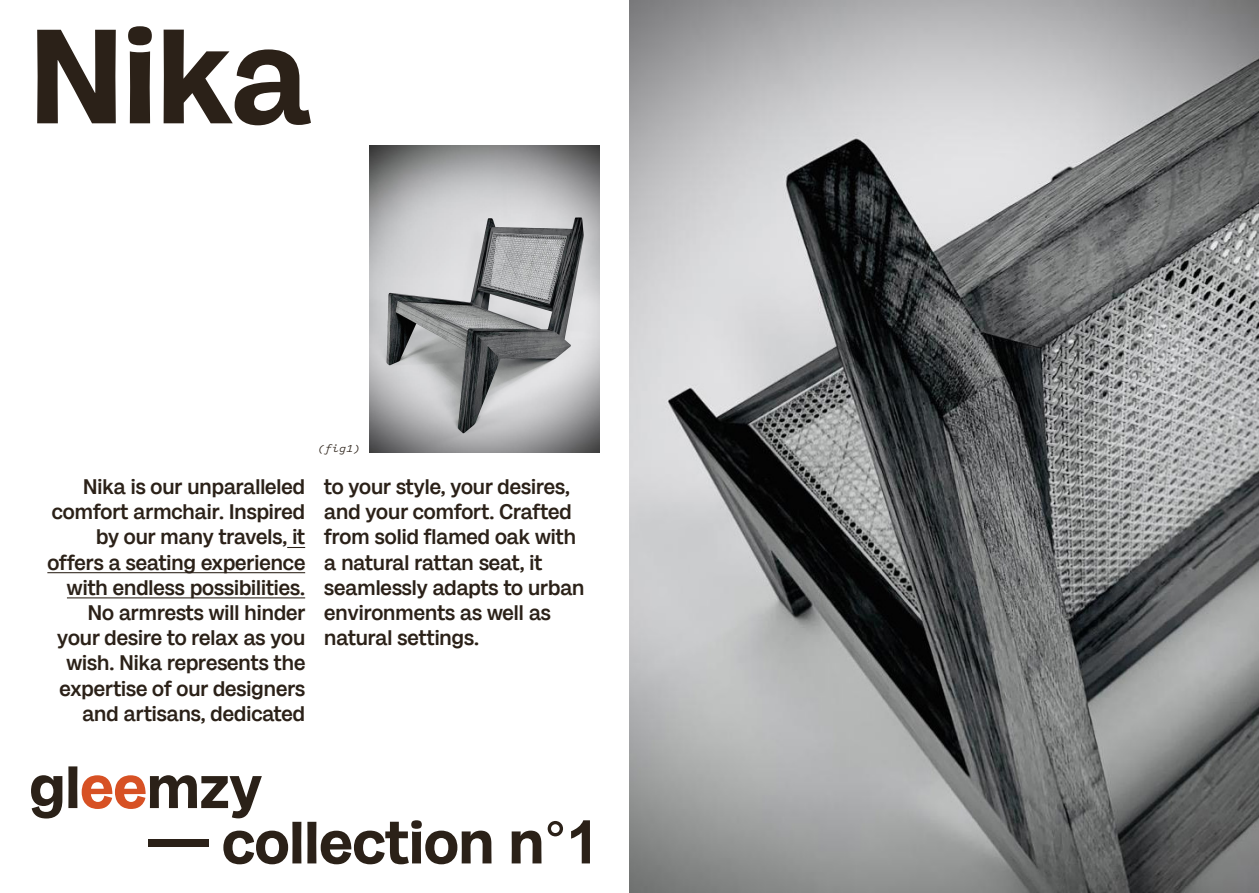
<style>
.page{position:relative;width:1259px;height:893px;background:#fff}
.page>*{position:absolute;margin:0;border:0;box-sizing:border-box;transform-origin:0 0}
.t1{font:700 135px "Milligram Trial";color:#2b2118}
.t2{font:700 60px "Milligram Trial";color:#2b2118}
.t3{font:500 21px/25.2px "Milligram Trial";color:#2b2118;text-align:right}
.t4{font:italic 12px "Logic Monospace";color:#2b2118}
.s1{color:#d75124}
.s2{font-family:"Arial"}
</style>
<div class="page">
<img style="left:369px;top:145px;width:231px;height:308px">
<svg style="left:287px;top:547px;width:18px;height:1px"></svg>
<hr style="left:47px;top:572px;width:258px;height:1px;background:#2b2118">
<hr style="left:67px;top:597px;width:238px;height:1px;background:#2b2118">
<img style="left:629px;top:0;width:630px;height:893px">
<p class="t1" style="left:30px;top:-17px;width:281px">Nika</p>
<p class="t4" style="left:317px;top:441px;width:45px">(fig1)</p>
<p class="t3" style="left:47px;top:472px;width:260px">Nika is our unparalleled comfort armchair. Inspired by our many travels, it offers a seating experience with endless possibilities.<br>No armrests will hinder your desire to relax as you wish. Nika represents the expertise of our designers and artisans, dedicated</p>
<p class="t3" style="left:324px;top:472px;width:262px;text-align:left">to your style, your desires, and your comfort. Crafted from solid flamed oak with a natural rattan seat, it seamlessly adapts to urban environments as well as natural settings.</p>
<p class="t2" style="left:30px;top:746px;width:234px">gl<span class="s1">ee</span>mzy</p>
<p class="t2" style="left:148px;top:801px;width:453px">— collection n°<span class="s2">1</span></p>
</div>
